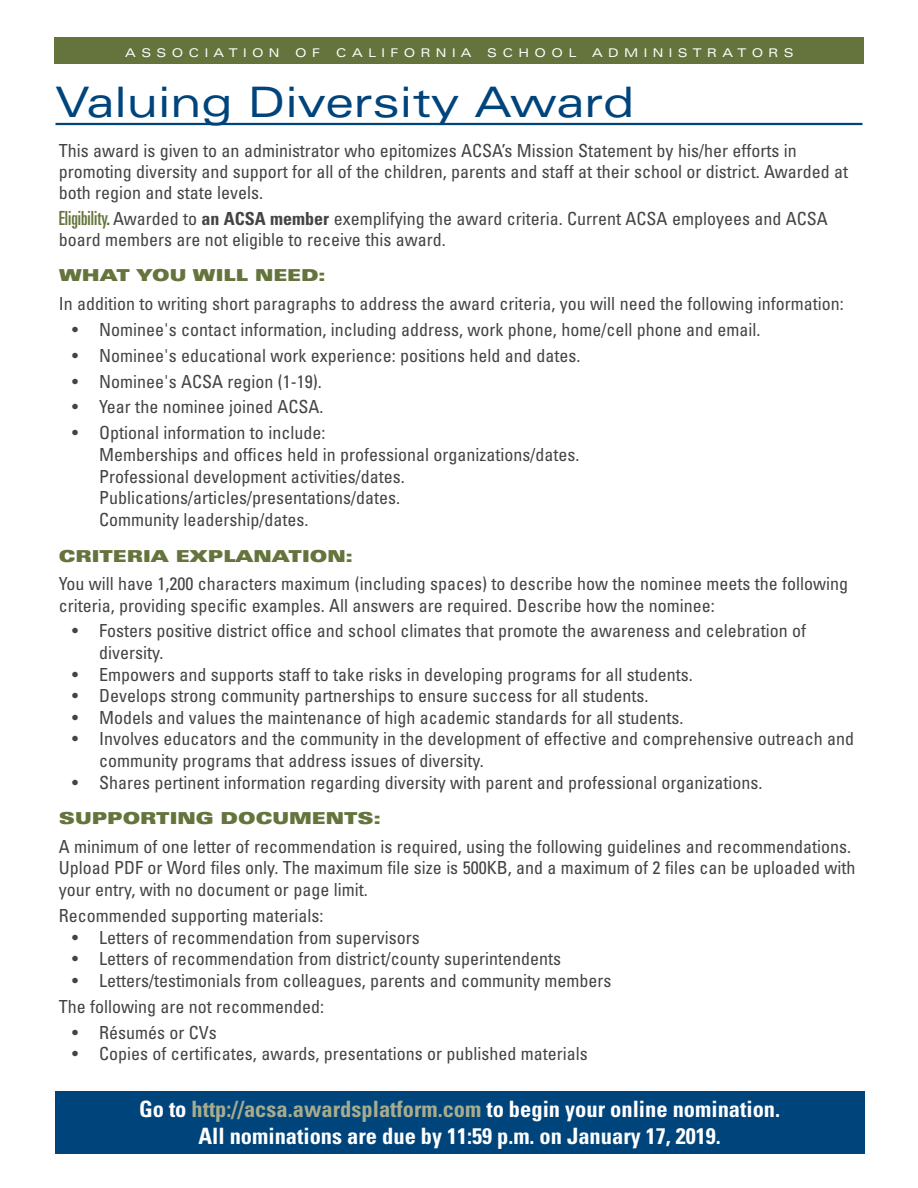
<style>
.page{position:relative;width:918px;height:1188px;background:#fff}
.page>*{position:absolute;margin:0;border:0;box-sizing:border-box;transform-origin:0 0}
.header2{font:expanded 42px "Univers LT Std";color:#00447c}
.t1{font:700 condensed 22.5px "Univers LT Std";color:#fff}
.body{font:condensed 18px/21.6px "Univers LT Std";color:#444445}
.Small_header{font:16.5px "Univers LT Std X Black Ex";color:#64743c}
.t2{font:expanded 12px "Univers LT Std";letter-spacing:.45em;color:#fff}
.s1{font-stretch:ultra-condensed;font-size:19.5px;color:#64743c}
.s2{font-weight:700}
.s3{color:#a7ac8c}
</style>
<div class="page">
<div style="left:54px;top:37px;width:810px;height:27px;background:#64743c"></div>
<hr style="left:56px;top:123px;width:806px;height:2px;background:#00447c">
<div style="left:55px;top:1091px;width:810px;height:63px;background:#00447c"></div>
<p class="t2" style="left:125px;top:46px;width:156px">ASSOCIATION</p>
<p class="t2" style="left:295px;top:46px;width:26px">O F</p>
<p class="t2" style="left:336px;top:46px;width:137px">CALIFORNIA</p>
<p class="t2" style="left:487px;top:46px;width:91px">SCHOOL</p>
<p class="t2" style="left:592px;top:46px;width:203px">ADMINISTRATORS</p>
<p class="header2" style="left:56px;top:77px;width:580px">Valuing Diversity Award</p>
<p class="body" style="left:59px;top:140px;width:791px;line-height:21px">This award is given to an administrator who epitomizes ACSA’s Mission Statement by his/her efforts in promoting diversity and support for all of the children, parents and staff at their school or district. Awarded at both region and state levels.</p>
<p class="body" style="left:59px;top:207px;width:771px;line-height:21px"><span class="s1">Eligibility.</span> Awarded to <span class="s2">an ACSA member</span> exemplifying the award criteria. Current ACSA employees and ACSA board members are not eligible to receive this award.</p>
<p class="Small_header" style="left:59px;top:266px;width:268px">WHAT YOU WILL NEED:</p>
<p class="body" style="left:59px;top:292px;width:787px">In addition to writing short paragraphs to address the award criteria, you will need the following information:</p>
<p class="body" style="left:72px;top:318px;width:690px">• Nominee's contact information, including address, work phone, home/cell phone and email.</p>
<p class="body" style="left:72px;top:344px;width:510px">• Nominee's educational work experience: positions held and dates.</p>
<p class="body" style="left:72px;top:370px;width:251px">• Nominee's ACSA region (1-19).</p>
<p class="body" style="left:72px;top:396px;width:253px">• Year the nominee joined ACSA.</p>
<p class="body" style="left:72px;top:422px;width:255px">• Optional information to include:</p>
<p class="body" style="left:99px;top:444px;width:482px">Memberships and offices held in professional organizations/dates.</p>
<p class="body" style="left:99px;top:465px;width:307px">Professional development activities/dates.</p>
<p class="body" style="left:99px;top:487px;width:302px">Publications/articles/presentations/dates.</p>
<p class="body" style="left:99px;top:508px;width:211px">Community leadership/dates.</p>
<p class="Small_header" style="left:59px;top:546px;width:295px">CRITERIA EXPLANATION:</p>
<p class="body" style="left:59px;top:572px;width:791px">You will have 1,200 characters maximum (including spaces) to describe how the nominee meets the following criteria, providing specific examples. All answers are required. Describe how the nominee:</p>
<p class="body" style="left:99px;top:620px;width:708px;text-indent:-27px">• Fosters positive district office and school climates that promote the awareness and celebration of diversity.</p>
<p class="body" style="left:72px;top:663px;width:622px">• Empowers and supports staff to take risks in developing programs for all students.</p>
<p class="body" style="left:72px;top:685px;width:578px">• Develops strong community partnerships to ensure success for all students.</p>
<p class="body" style="left:72px;top:706px;width:613px">• Models and values the maintenance of high academic standards for all students.</p>
<p class="body" style="left:99px;top:728px;width:757px;text-indent:-27px">• Involves educators and the community in the development of effective and comprehensive outreach and community programs that address issues of diversity.</p>
<p class="body" style="left:72px;top:771px;width:692px">• Shares pertinent information regarding diversity with parent and professional organizations.</p>
<p class="Small_header" style="left:59px;top:809px;width:324px">SUPPORTING DOCUMENTS:</p>
<p class="body" style="left:59px;top:835px;width:798px">A minimum of one letter of recommendation is required, using the following guidelines and recommendations.<br>Upload PDF or Word files only. The maximum file size is 500KB, and a maximum of 2 files can be uploaded with your entry, with no document or page limit.</p>
<p class="body" style="left:59px;top:904px;width:266px">Recommended supporting materials:</p>
<p class="body" style="left:72px;top:926px;width:349px">• Letters of recommendation from supervisors</p>
<p class="body" style="left:72px;top:948px;width:490px">• Letters of recommendation from district/county superintendents</p>
<p class="body" style="left:72px;top:969px;width:541px">• Letters/testimonials from colleagues, parents and community members</p>
<p class="body" style="left:59px;top:995px;width:267px">The following are not recommended:</p>
<p class="body" style="left:72px;top:1021px;width:146px">• Résumés or CVs</p>
<p class="body" style="left:72px;top:1043px;width:517px">• Copies of certificates, awards, presentations or published materials</p>
<p class="t1" style="left:139px;top:1095px;width:643px">Go to <span class="s3">http://acsa.awardsplatform.com</span> to begin your online nomination.</p>
<p class="t1" style="left:198px;top:1122px;width:524px">All nominations are due by 11:59 p.m. on January 17, 2019.</p>
</div>
